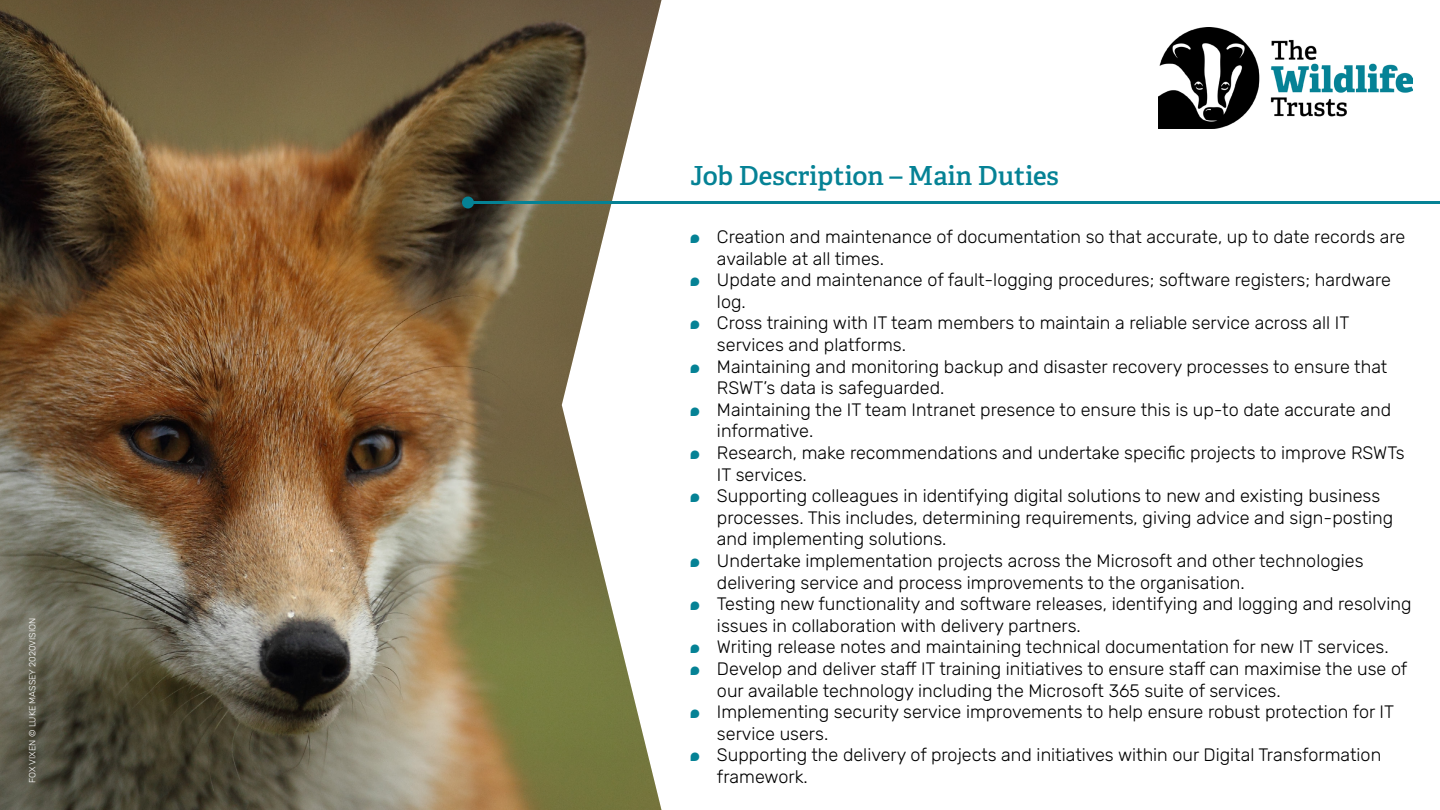
<style>
.page{position:relative;width:1440px;height:810px;background:#fff}
.page>*{position:absolute;margin:0;border:0;box-sizing:border-box;transform-origin:0 0}
.Page_title{font:600 26.25px "Adelle";color:#058295}
.t1{font:300 18px/21.6px "Rubik";color:#000}
.Page_title-2{font:300 9px "Rubik";color:#fff}
.s1{color:#058295}
</style>
<div class="page">
<img style="left:0;top:0;width:662px;height:810px">
<img style="left:1159px;top:27px;width:254px;height:101px">
<hr style="left:468px;top:201px;width:972px;height:3px;background:#058295">
<div style="left:462px;top:196px;width:12px;height:12px;background:#058295;border-radius:50%"></div>
<p class="Page_title-2" style="left:27px;top:783px;width:166px;rotate:-90deg">FOX VIXEN © LUKE MASSEY 2020VISION</p>
<p class="Page_title" style="left:690px;top:156px;width:371px">Job Description – Main Duties</p>
<p class="t1" style="left:717px;top:226px;width:690px;text-indent:-27px"><span class="s1">•</span> Creation and maintenance of documentation so that accurate, up to date records are available at all times.</p>
<p class="t1" style="left:717px;top:270px;width:675px;text-indent:-27px"><span class="s1">•</span> Update and maintenance of fault-logging procedures; software registers; hardware log.</p>
<p class="t1" style="left:717px;top:313px;width:634px;text-indent:-27px"><span class="s1">•</span> Cross training with IT team members to maintain a reliable service across all IT services and platforms.</p>
<p class="t1" style="left:717px;top:356px;width:672px;text-indent:-27px"><span class="s1">•</span> Maintaining and monitoring backup and disaster recovery processes to ensure that<br>RSWT’s data is safeguarded.</p>
<p class="t1" style="left:717px;top:399px;width:676px;text-indent:-27px"><span class="s1">•</span> Maintaining the IT team Intranet presence to ensure this is up-to date accurate and informative.</p>
<p class="t1" style="left:717px;top:442px;width:689px;text-indent:-27px"><span class="s1">•</span> Research, make recommendations and undertake specific projects to improve RSWTs<br>IT services.</p>
<p class="t1" style="left:717px;top:486px;width:678px;text-indent:-27px"><span class="s1">•</span> Supporting colleagues in identifying digital solutions to new and existing business processes. This includes, determining requirements, giving advice and sign-posting and implementing solutions.</p>
<p class="t1" style="left:717px;top:550px;width:648px;text-indent:-27px"><span class="s1">•</span> Undertake implementation projects across the Microsoft and other technologies delivering service and process improvements to the organisation.</p>
<p class="t1" style="left:717px;top:594px;width:696px;text-indent:-27px"><span class="s1">•</span> Testing new functionality and software releases, identifying and logging and resolving issues in collaboration with delivery partners.</p>
<p class="t1" style="left:690px;top:637px;width:700px"><span class="s1">•</span> Writing release notes and maintaining technical documentation for new IT services.</p>
<p class="t1" style="left:717px;top:658px;width:692px;text-indent:-27px"><span class="s1">•</span> Develop and deliver staff IT training initiatives to ensure staff can maximise the use of our available technology including the Microsoft 365 suite of services.</p>
<p class="t1" style="left:717px;top:702px;width:679px;text-indent:-27px"><span class="s1">•</span> Implementing security service improvements to help ensure robust protection for IT service users.</p>
<p class="t1" style="left:717px;top:745px;width:666px;text-indent:-27px"><span class="s1">•</span> Supporting the delivery of projects and initiatives within our Digital Transformation framework.</p>
</div>
